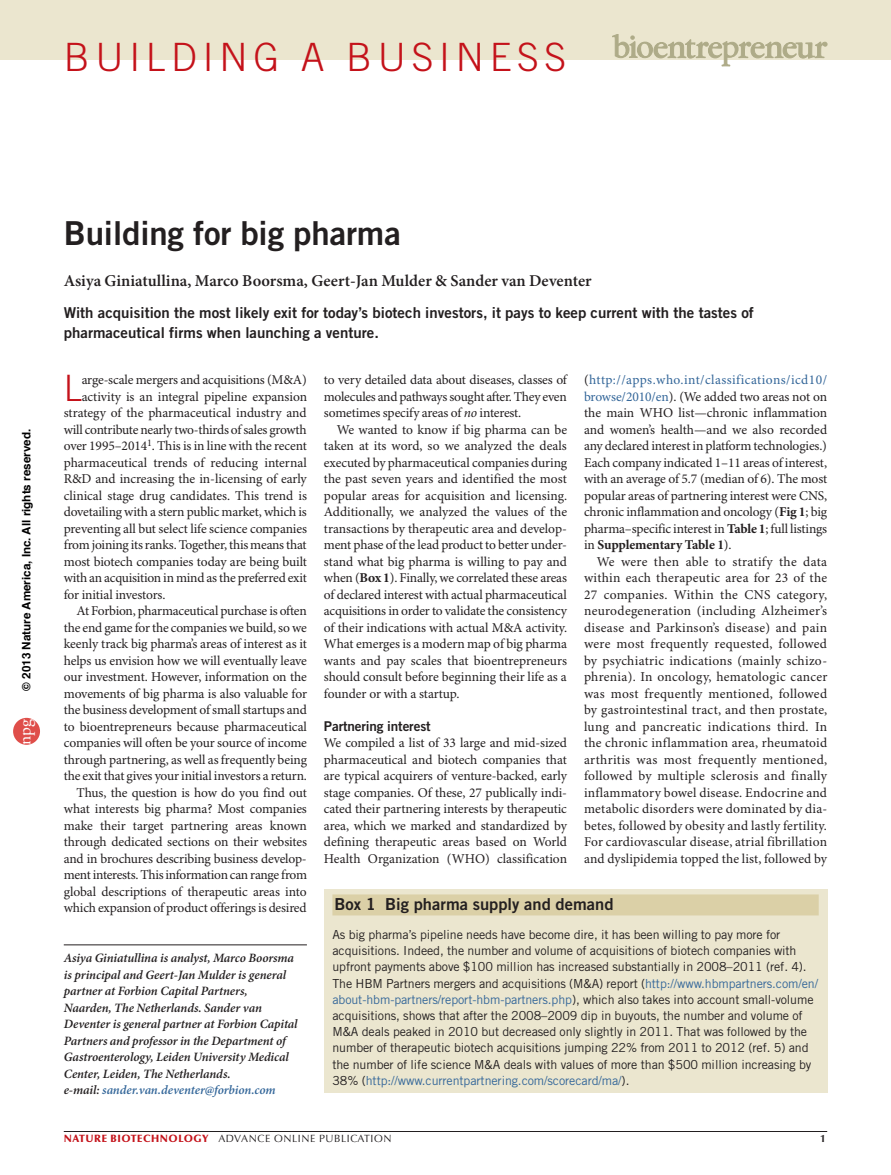
<style>
.page{position:relative;width:891px;height:1175px;background:#fff}
.page>*{position:absolute;margin:0;border:0;box-sizing:border-box;transform-origin:0 0}
.t1{font:300 39px "Trade Gothic LT Std";letter-spacing:.145em;color:#c4121a}
.t2{font:300 36.3px "Trade Gothic LT Std";color:#c4121a}
.t3{font:33px "Trade Gothic LT Std Bd 2";letter-spacing:-.005em;color:#231f20}
.t4{font:17.4px "Adobe Garamond Pro";color:#fff}
.t5{font:600 16.5px "Minion Pro";color:#231f20}
.t6{font:16.5px "Trade Gothic LT Std Bd 2";color:#231f20}
.t7{font:15px/19.5px "Trade Gothic LT Std Bd 2";color:#231f20}
.t8{font:13.5px/16.5px "Minion Pro";letter-spacing:-.01em;color:#231f20;text-align:justify}
.t9{font:13.5px "Trade Gothic LT Std Bd 2";letter-spacing:-.01em;color:#231f20}
.t10{font:italic 600 12.75px/16.5px "Minion Pro";letter-spacing:-.01em;color:#231f20}
.t11{font:12.45px/16.2px "Trade Gothic LT Std";letter-spacing:-.01em;color:#231f20}
.t12{font:700 11.7px "Helvetica";color:#000}
.t13{font:10.5px "Optima LT Std";letter-spacing:.05em;color:#231f20}
.t14{font:700 10.5px "Optima LT Std";color:#231f20}
.s1{color:#369}
.s2{font-weight:700}
.s3{font-style:italic}
.s4{font-weight:900;color:#c4121a}
</style>
<div class="page">
<hr style="left:64px;top:1131px;width:763px;height:1px;background:#231f20">
<div style="left:0;top:0;width:891px;height:60px;background:#ebe6cf"></div>
<svg style="left:612px;top:34px;width:215px;height:32px"></svg>
<div style="left:324px;top:889px;width:503px;height:204px;background:#ebe6cf"></div>
<div style="left:332px;top:894px;width:487px;height:21px;background:#dbd0a7"></div>
<hr style="left:64px;top:944px;width:243px;height:1px;background:#231f20">
<div style="left:13px;top:718px;width:27px;height:26px;background:#df4e4a;border-radius:50%"></div>
<h1 class="t1" style="left:64px;top:34px;width:504px">BUILDING A BUSINESS</h1>
<p class="t12" style="left:17px;top:690px;width:263px;rotate:-90deg">© 2013 Nature America, Inc. All rights reserved.</p>
<p class="t4" style="left:14px;top:744px;width:28px;rotate:-90deg">npg</p>
<h3 class="t3" style="left:64px;top:213px;width:339px">Building for big pharma</h3>
<p class="t5" style="left:64px;top:271px;width:529px">Asiya Giniatullina, Marco Boorsma, Geert-Jan Mulder &amp; Sander van Deventer</p>
<p class="t7" style="left:64px;top:303px;width:692px">With acquisition the most likely exit for today’s biotech investors, it pays to keep current with the tastes of pharmaceutical firms when launching a venture.</p>
<h2 class="t2" style="left:64px;top:366px;width:16px">L</h2>
<p class="t8" style="left:82px;top:372px;width:227px">arge-scale mergers and acquisitions (M&amp;A)</p>
<p class="t8" style="left:584px;top:372px;width:245px">(<span class="s1">http://apps.who.int/classifications/icd10/ browse/2010/en</span>). (We added two areas not on the main WHO list—chronic inflammation and women’s health—and we also recorded any declared interest in platform technologies.)<br>Each company indicated 1–11 areas of interest, with an average of 5.7 (median of 6). The most popular areas of partnering interest were CNS, chronic inflammation and oncology (<span class="s2">Fig 1</span>; big pharma–specific interest in <span class="s2">Table 1</span>; full listings in <span class="s2">Supplementary Table 1</span>).</p>
<p class="t8" style="left:584px;top:553px;width:245px;text-indent:13px">We were then able to stratify the data within each therapeutic area for 23 of the 27 companies. Within the CNS category, neurodegeneration (including Alzheimer’s disease and Parkinson’s disease) and pain were most frequently requested, followed by psychiatric indications (mainly schizo&shy;phrenia). In oncology, hematologic cancer was most frequently mentioned, followed by gastrointestinal tract, and then prostate, lung and pancreatic indications third. In the chronic inflammation area, rheumatoid arthritis was most frequently mentioned, followed by multiple sclerosis and finally inflammatory bowel disease. Endocrine and metabolic disorders were dominated by dia&shy;betes, followed by obesity and lastly fertility.<br>For cardiovascular disease, atrial fibrillation and dyslipidemia topped the list, followed by</p>
<p class="t6" style="left:335px;top:893px;width:280px">Box 1 Big pharma supply and demand</p>
<p class="t11" style="left:332px;top:926px;width:487px">As big pharma’s pipeline needs have become dire, it has been willing to pay more for acquisitions. Indeed, the number and volume of acquisitions of biotech companies with upfront payments above $100 million has increased substantially in 2008–2011 (ref. 4).<br>The HBM Partners mergers and acquisitions (M&amp;A) report (<span class="s1">http://www.hbmpartners.com/en/ about-hbm-partners/report-hbm-partners.php</span>), which also takes into account small-volume acquisitions, shows that after the 2008–2009 dip in buyouts, the number and volume of M&amp;A deals peaked in 2010 but decreased only slightly in 2011. That was followed by the number of therapeutic biotech acquisitions jumping 22% from 2011 to 2012 (ref. 5) and the number of life science M&amp;A deals with values of more than $500 million increasing by 38% (<span class="s1">http://www.currentpartnering.com/scorecard/ma/</span>).</p>
<p class="t8" style="left:324px;top:372px;width:244px">to very detailed data about diseases, classes of molecules and pathways sought after. They even sometimes specify areas of <span class="s3">no</span> interest.</p>
<p class="t8" style="left:324px;top:422px;width:245px;text-indent:13px">We wanted to know if big pharma can be taken at its word, so we analyzed the deals executed by pharmaceutical companies during the past seven years and identified the most popular areas for acquisition and licensing.<br>Additionally, we analyzed the values of the transactions by therapeutic area and develop&shy;ment phase of the lead product to better under&shy;stand what big pharma is willing to pay and when (<span class="s2">Box 1</span>). Finally, we correlated these areas of declared interest with actual pharmaceutical acquisitions in order to validate the consistency of their indications with actual M&amp;A activity.<br>What emerges is a modern map of big pharma wants and pay scales that bioentrepreneurs should consult before beginning their life as a founder or with a startup.</p>
<p class="t9" style="left:324px;top:717px;width:108px">Partnering interest</p>
<p class="t8" style="left:324px;top:735px;width:245px">We compiled a list of 33 large and mid-sized pharmaceutical and biotech companies that are typical acquirers of venture-backed, early stage companies. Of these, 27 publically indi&shy;cated their partnering interests by therapeutic area, which we marked and standardized by defining therapeutic areas based on World Health Organization (WHO) classification</p>
<p class="t8" style="left:82px;top:389px;width:227px">activity is an integral pipeline expansion</p>
<p class="t8" style="left:64px;top:405px;width:244px">strategy of the pharmaceutical industry and</p>
<p class="t8" style="left:64px;top:422px;width:244px">will contribute nearly two-thirds of sales growth</p>
<p class="t8" style="left:64px;top:438px;width:245px">over 1995–2014<sup>1</sup>. This is in line with the recent</p>
<p class="t8" style="left:64px;top:455px;width:245px">pharmaceutical trends of reducing internal</p>
<p class="t8" style="left:64px;top:471px;width:245px">R&amp;D and increasing the in-licensing of early</p>
<p class="t8" style="left:64px;top:488px;width:245px">clinical stage drug candidates. This trend is</p>
<p class="t8" style="left:64px;top:504px;width:245px">dovetailing with a stern public market, which is</p>
<p class="t8" style="left:64px;top:521px;width:245px">preventing all but select life science companies</p>
<p class="t8" style="left:64px;top:537px;width:244px">from joining its ranks. Together, this means that</p>
<p class="t8" style="left:64px;top:554px;width:245px">most biotech companies today are being built</p>
<p class="t8" style="left:64px;top:570px;width:245px">with an acquisition in mind as the preferred exit</p>
<p class="t8" style="left:64px;top:587px;width:103px">for initial investors.</p>
<p class="t8" style="left:77px;top:603px;width:232px">At Forbion, pharmaceutical purchase is often</p>
<p class="t8" style="left:64px;top:620px;width:245px">the end game for the companies we build, so we</p>
<p class="t8" style="left:64px;top:636px;width:245px">keenly track big pharma’s areas of interest as it</p>
<p class="t8" style="left:64px;top:653px;width:245px">helps us envision how we will eventually leave</p>
<p class="t8" style="left:64px;top:669px;width:245px">our investment. However, information on the</p>
<p class="t8" style="left:64px;top:686px;width:245px">movements of big pharma is also valuable for</p>
<p class="t8" style="left:64px;top:702px;width:245px">the business development of small startups and</p>
<p class="t8" style="left:64px;top:719px;width:245px">to bioentrepreneurs because pharmaceutical</p>
<p class="t8" style="left:64px;top:735px;width:245px">companies will often be your source of income</p>
<p class="t8" style="left:64px;top:752px;width:245px">through partnering, as well as frequently being</p>
<p class="t8" style="left:64px;top:768px;width:245px">the exit that gives your initial investors a return.</p>
<p class="t8" style="left:77px;top:785px;width:232px">Thus, the question is how do you find out</p>
<p class="t8" style="left:64px;top:801px;width:245px">what interests big pharma? Most companies</p>
<p class="t8" style="left:64px;top:818px;width:245px">make their target partnering areas known</p>
<p class="t8" style="left:64px;top:834px;width:245px">through dedicated sections on their websites</p>
<p class="t8" style="left:64px;top:851px;width:245px">and in brochures describing business develop-</p>
<p class="t8" style="left:64px;top:867px;width:245px">ment interests. This information can range from</p>
<p class="t8" style="left:64px;top:884px;width:244px">global descriptions of therapeutic areas into</p>
<p class="t8" style="left:64px;top:900px;width:244px">which expansion of product offerings is desired</p>
<p class="t10" style="left:64px;top:950px;width:235px">Asiya Giniatullina is analyst, Marco Boorsma is principal and Geert-Jan Mulder is general partner at Forbion Capital Partners, Naarden, The Netherlands. Sander van Deventer is general partner at Forbion Capital Partners and professor in the Department of Gastroenterology, Leiden University Medical Center, Leiden, The Netherlands.<br>e-mail: <span class="s1">sander.van.deventer@forbion.com</span></p>
<p class="t13" style="left:64px;top:1132px;width:329px"><span class="s4">NATURE BIOTECHNOLOGY</span> ADVANCE ONLINE PUBLICATION</p>
<p class="t14" style="left:820px;top:1132px;width:7px">1</p>
</div>
